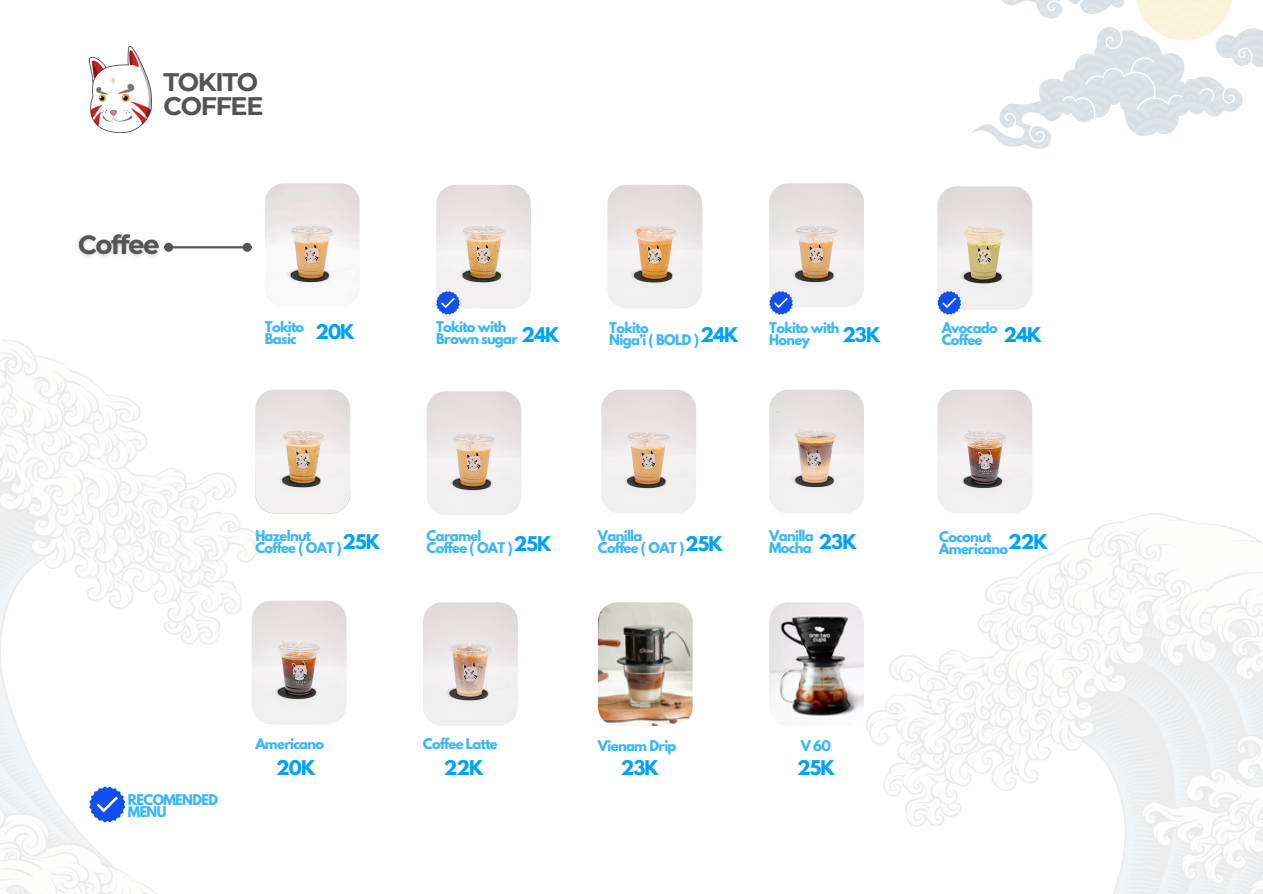
<style>
.page{position:relative;width:1263px;height:894px;background:#fff}
.page>*{position:absolute;margin:0;border:0;box-sizing:border-box;transform-origin:0 0}
.t1{font:700 25.35px/23.7px "Montserrat";letter-spacing:-.05em;color:#545454}
.t2{font:700 18px "League Spartan";letter-spacing:-.05em;color:#00a1fe}
.t3{font:700 13.05px/12px "League Spartan";letter-spacing:-.05em;color:#38b6ff}
</style>
<div class="page">
<img style="left:0;top:339px;width:346px;height:554px">
<img style="left:89px;top:47px;width:62px;height:85px">
<img style="left:265px;top:183px;width:95px;height:124px;border-radius:19px">
<img style="left:436px;top:185px;width:95px;height:123px;border-radius:19px">
<img style="left:607px;top:185px;width:95px;height:123px;border-radius:19px">
<img style="left:769px;top:183px;width:95px;height:124px;border-radius:19px">
<img style="left:598px;top:602px;width:95px;height:123px;border-radius:19px">
<img style="left:769px;top:602px;width:95px;height:123px;border-radius:19px">
<img style="left:427px;top:391px;width:94px;height:123px;border-radius:19px">
<img style="left:769px;top:389px;width:95px;height:124px;border-radius:19px">
<img style="left:252px;top:600px;width:94px;height:124px;border-radius:19px">
<img style="left:423px;top:602px;width:95px;height:123px;border-radius:19px">
<img style="left:937px;top:389px;width:95px;height:124px;border-radius:19px">
<img style="left:937px;top:186px;width:95px;height:124px;border-radius:19px">
<svg style="left:769px;top:291px;width:24px;height:23px"></svg>
<svg style="left:89px;top:786px;width:36px;height:36px"></svg>
<svg style="left:972px;top:0;width:291px;height:149px"></svg>
<img style="left:779px;top:513px;width:484px;height:380px">
<img style="left:77px;top:234px;width:83px;height:23px">
<hr style="left:173px;top:246px;width:70px;height:2px;background:#545454">
<div style="left:165px;top:244px;width:7px;height:6px;background:#545454;border-radius:50%"></div>
<div style="left:164px;top:243px;width:9px;height:9px;border:2px solid #545454;border-radius:50%"></div>
<div style="left:244px;top:244px;width:7px;height:6px;background:#545454;border-radius:50%"></div>
<div style="left:243px;top:243px;width:9px;height:9px;border:2px solid #545454;border-radius:50%"></div>
<img style="left:255px;top:389px;width:95px;height:124px;border-radius:19px">
<svg style="left:436px;top:291px;width:24px;height:23px"></svg>
<img style="left:601px;top:389px;width:95px;height:124px;border-radius:19px">
<svg style="left:937px;top:291px;width:24px;height:23px"></svg>
<h3 class="t1" style="left:163px;top:70px;width:101px">TOKITO<br>COFFEE</h3>
<p class="t3" style="left:265px;top:322px;width:41px">Tokito</p>
<h3 class="t3" style="left:265px;top:334px;width:33px">Basic</h3>
<p class="t3" style="left:436px;top:322px;width:83px">Tokito with<br>Brown sugar</p>
<p class="t3" style="left:609px;top:323px;width:41px">Tokito</p>
<p class="t3" style="left:609px;top:335px;width:91px">Niga’i ( BOLD )</p>
<h3 class="t3" style="left:769px;top:323px;width:72px">Tokito with<br>Honey</h3>
<p class="t3" style="left:942px;top:323px;width:58px">Avocado<br>Coffee</p>
<p class="t2" style="left:315px;top:322px;width:41px">20K</p>
<p class="t2" style="left:521px;top:325px;width:39px">24K</p>
<p class="t2" style="left:700px;top:325px;width:39px">24K</p>
<p class="t2" style="left:842px;top:325px;width:39px">23K</p>
<h4 class="t2" style="left:1003px;top:325px;width:39px">24K</h4>
<h3 class="t3" style="left:255px;top:531px;width:88px">Hazelnut<br>Coffee ( OAT )</h3>
<p class="t3" style="left:426px;top:531px;width:88px">Caramel<br>Coffee ( OAT )</p>
<h3 class="t3" style="left:598px;top:531px;width:46px">Vanilla</h3>
<p class="t3" style="left:598px;top:543px;width:88px">Coffee ( OAT )</p>
<p class="t3" style="left:769px;top:531px;width:46px">Vanilla</p>
<p class="t3" style="left:769px;top:543px;width:44px">Mocha</p>
<p class="t3" style="left:939px;top:531px;width:70px">Coconut<br>Americano</p>
<h4 class="t2" style="left:342px;top:533px;width:39px">25K</h4>
<p class="t2" style="left:514px;top:535px;width:39px">25K</p>
<p class="t2" style="left:685px;top:535px;width:39px">25K</p>
<h3 class="t2" style="left:819px;top:533px;width:39px">23K</h3>
<p class="t2" style="left:1008px;top:533px;width:41px">22K</p>
<p class="t3" style="left:255px;top:739px;width:70px">Americano</p>
<p class="t3" style="left:423px;top:739px;width:76px">Coffee Latte</p>
<p class="t3" style="left:598px;top:741px;width:80px">Vienam Drip</p>
<p class="t3" style="left:801px;top:741px;width:32px">V 60</p>
<p class="t3" style="left:128px;top:795px;width:92px">RECOMENDED<br>MENU</p>
<p class="t2" style="left:276px;top:758px;width:41px">20K</p>
<p class="t2" style="left:444px;top:758px;width:41px">22K</p>
<p class="t2" style="left:621px;top:758px;width:39px">23K</p>
<p class="t2" style="left:797px;top:758px;width:39px">25K</p>
</div>
